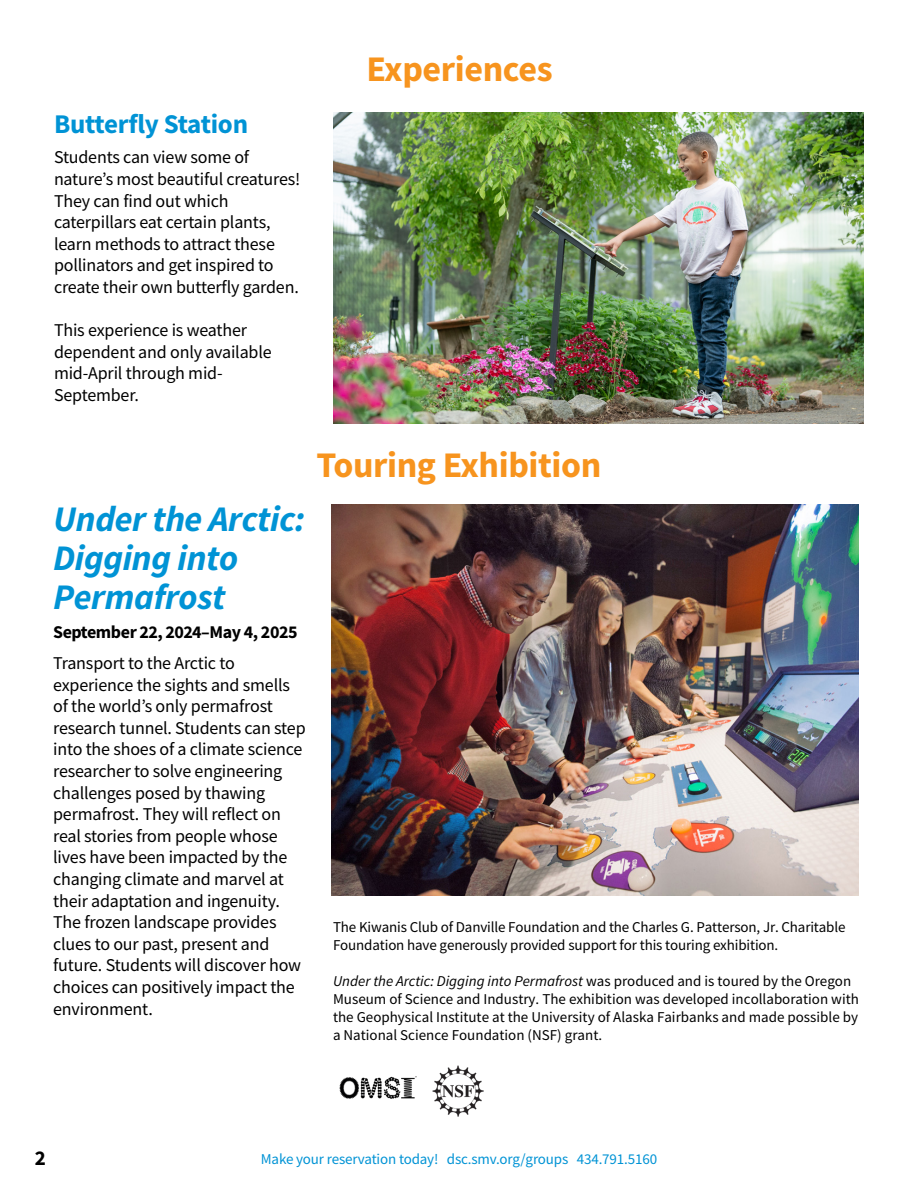
<style>
.page{position:relative;width:918px;height:1188px;background:#fff}
.page>*{position:absolute;margin:0;border:0;box-sizing:border-box;transform-origin:0 0}
.t1{font:italic 700 36px/39px "Source Sans Pro";letter-spacing:-.01em;color:#0093d5}
.t2{font:700 36px "Source Sans Pro";letter-spacing:-.01em;color:#f7941e}
.t3{font:700 27px "Source Sans Pro";letter-spacing:-.01em;color:#0093d5}
.t4{font:700 21px "Source Sans Pro";color:#000}
.t5{font:18px/21.6px "Source Sans Pro";letter-spacing:-.01em;color:#000}
.t6{font:700 18px "Source Sans Pro";letter-spacing:-.025em;color:#000}
.t7{font:15px/18px "Source Sans Pro";color:#000}
.t8{font:15px "Source Sans Pro";letter-spacing:-.01em;color:#0093d5}
.s1{font-style:italic}
</style>
<div class="page">
<img style="left:333px;top:113px;width:531px;height:310px">
<img style="left:432px;top:1066px;width:51px;height:51px">
<img style="left:332px;top:504px;width:527px;height:392px">
<img style="left:339px;top:1077px;width:78px;height:22px">
<p class="t3" style="left:54px;top:106px;width:196px">Butterfly Station</p>
<p class="t5" style="left:54px;top:147px;width:248px">Students can view some of nature’s most beautiful creatures!<br>They can find out which caterpillars eat certain plants, learn methods to attract these pollinators and get inspired to create their own butterfly garden.</p>
<p class="t5" style="left:54px;top:319px;width:219px">This experience is weather dependent and only available mid-April through mid-<br>September.</p>
<p class="t2" style="left:366px;top:45px;width:188px">Experiences</p>
<p class="t1" style="left:53px;top:499px;width:254px">Under the Arctic:<br>Digging into</p>
<p class="t1" style="left:53px;top:577px;width:174px">Permafrost</p>
<p class="t6" style="left:53px;top:620px;width:246px">September 22, 2024–May 4, 2025</p>
<p class="t5" style="left:53px;top:652px;width:254px">Transport to the Arctic to experience the sights and smells of the world’s only permafrost research tunnel. Students can step into the shoes of a climate science researcher to solve engineering challenges posed by thawing permafrost. They will reflect on real stories from people whose lives have been impacted by the changing climate and marvel at their adaptation and ingenuity.<br>The frozen landscape provides clues to our past, present and future. Students will discover how choices can positively impact the environment.</p>
<p class="t2" style="left:317px;top:441px;width:286px">Touring Exhibition</p>
<p class="t7" style="left:333px;top:918px;width:514px">The Kiwanis Club of Danville Foundation and the Charles G. Patterson, Jr. Charitable<br>Foundation have generously provided support for this touring exhibition.</p>
<p class="t7" style="left:333px;top:972px;width:528px"><span class="s1">Under the Arctic: Digging into Permafrost</span> was produced and is toured by the Oregon Museum of Science and Industry. The exhibition was developed incollaboration with the Geophysical Institute at the University of Alaska Fairbanks and made possible by a National Science Foundation (NSF) grant.</p>
<p class="t4" style="left:35px;top:1144px;width:13px">2</p>
<p class="t8" style="left:261px;top:1150px;width:398px">Make your reservation today! dsc.smv.org/groups 434.791.5160</p>
</div>
